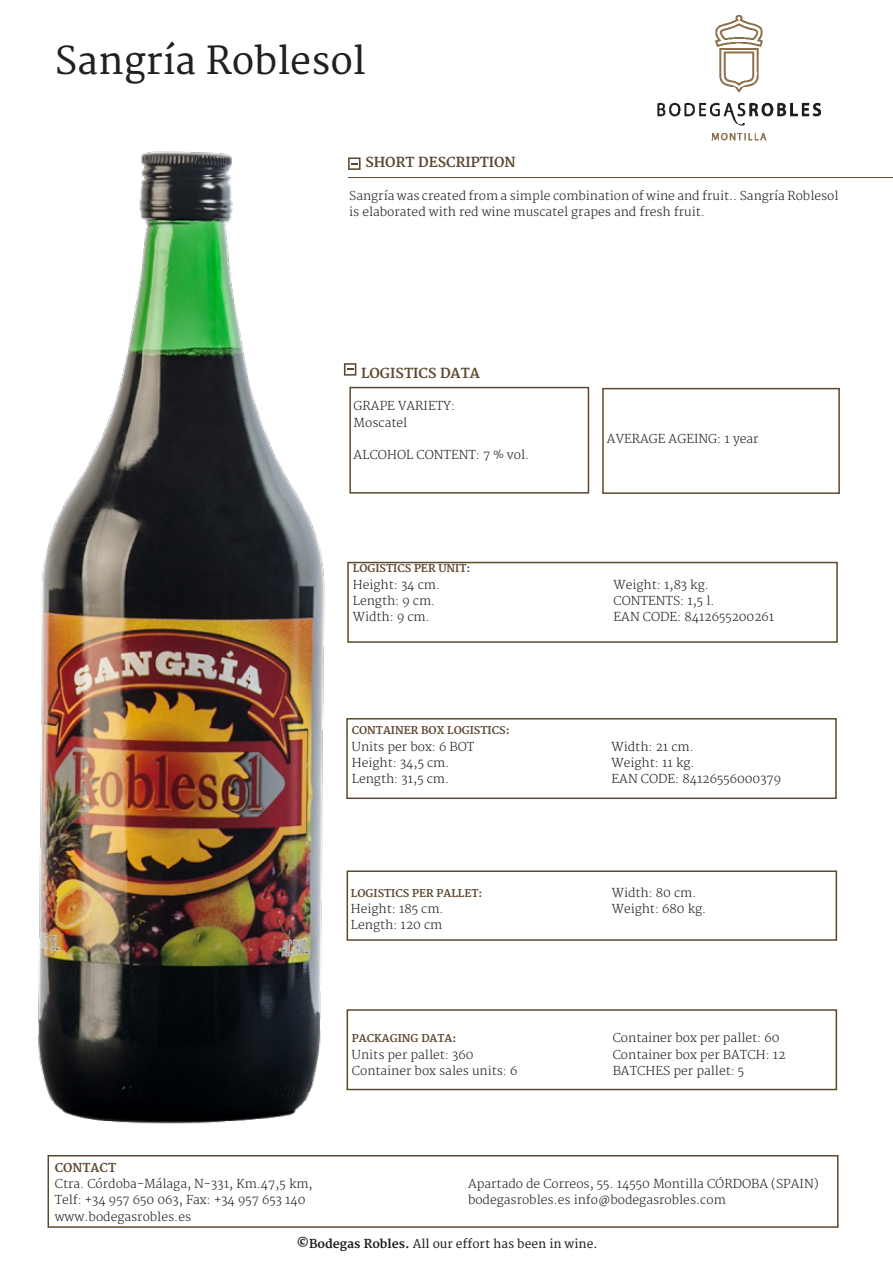
<style>
.page{position:relative;width:893px;height:1263px;background:#fff}
.page>*{position:absolute;margin:0;border:0;box-sizing:border-box;transform-origin:0 0}
.t1{font:37.5px "Merriweather";color:#231f20}
.t2{font:700 13.5px "Merriweather";color:#5d482f}
.t3{font:300 12px/16.2px "Merriweather";color:#231f20}
.t4{font:12px "Merriweather";color:#231f20}
.t5{font:700 12px "Merriweather";color:#5d482f}
.t6{font:700 10.5px "Merriweather";color:#5d482f}
.s1{font-weight:700}
</style>
<div class="page">
<div style="left:347px;top:562px;width:491px;height:81px;border:2px solid #5d482f"></div>
<img style="left:38px;top:151px;width:287px;height:973px">
<svg style="left:348px;top:157px;width:13px;height:13px"></svg>
<hr style="left:348px;top:177px;width:545px;height:1px;background:#5d482f">
<div style="left:48px;top:1155px;width:790px;height:73px;border:2px solid #5d482f"></div>
<svg style="left:344px;top:363px;width:12px;height:13px"></svg>
<div style="left:349px;top:387px;width:240px;height:107px;border:2px solid #5d482f"></div>
<div style="left:602px;top:388px;width:238px;height:106px;border:2px solid #5d482f"></div>
<div style="left:346px;top:718px;width:491px;height:81px;border:2px solid #5d482f"></div>
<img style="left:657px;top:16px;width:164px;height:125px">
<div style="left:347px;top:1009px;width:490px;height:81px;border:2px solid #5d482f"></div>
<div style="left:347px;top:870px;width:490px;height:71px;border:2px solid #5d482f"></div>
<p class="t1" style="left:55px;top:39px;width:312px">Sangría Roblesol</p>
<p class="t2" style="left:365px;top:155px;width:152px">SHORT DESCRIPTION</p>
<p class="t3" style="left:349px;top:188px;width:491px">Sangría was created from a simple combination of wine and fruit.. Sangría Roblesol is elaborated with red wine muscatel grapes and fresh fruit.</p>
<p class="t2" style="left:361px;top:365px;width:120px">LOGISTICS DATA</p>
<p class="t3" style="left:354px;top:399px;width:103px">GRAPE VARIETY:</p>
<p class="t3" style="left:354px;top:415px;width:55px">Moscatel</p>
<p class="t3" style="left:354px;top:447px;width:177px">ALCOHOL CONTENT: 7 % vol.</p>
<p class="t6" style="left:353px;top:563px;width:119px">LOGISTICS PER UNIT:</p>
<p class="t3" style="left:353px;top:577px;width:89px">Height: 34 cm.</p>
<p class="t3" style="left:353px;top:593px;width:84px">Length: 9 cm.</p>
<p class="t3" style="left:353px;top:609px;width:79px">Width: 9 cm.</p>
<p class="t6" style="left:352px;top:725px;width:159px">CONTAINER BOX LOGISTICS:</p>
<p class="t3" style="left:352px;top:739px;width:124px">Units per box: 6 BOT</p>
<p class="t3" style="left:352px;top:755px;width:99px">Height: 34,5 cm.</p>
<p class="t3" style="left:352px;top:771px;width:99px">Length: 31,5 cm.</p>
<p class="t6" style="left:351px;top:887px;width:133px">LOGISTICS PER PALLET:</p>
<p class="t3" style="left:351px;top:901px;width:94px">Height: 185 cm.</p>
<p class="t3" style="left:351px;top:917px;width:93px">Length: 120 cm</p>
<p class="t6" style="left:352px;top:1032px;width:106px">PACKAGING DATA:</p>
<p class="t3" style="left:352px;top:1047px;width:123px">Units per pallet: 360</p>
<p class="t3" style="left:352px;top:1063px;width:167px">Container box sales units: 6</p>
<p class="t3" style="left:607px;top:431px;width:153px">AVERAGE AGEING: 1 year</p>
<p class="t3" style="left:613px;top:577px;width:97px">Weight: 1,83 kg.</p>
<p class="t3" style="left:613px;top:593px;width:103px">CONTENTS: 1,5 l.</p>
<p class="t3" style="left:613px;top:609px;width:162px">EAN CODE: 8412655200261</p>
<p class="t3" style="left:611px;top:739px;width:84px">Width: 21 cm.</p>
<p class="t3" style="left:611px;top:755px;width:85px">Weight: 11 kg.</p>
<p class="t3" style="left:611px;top:771px;width:171px">EAN CODE: 84126556000379</p>
<p class="t3" style="left:612px;top:885px;width:86px">Width: 80 cm.</p>
<p class="t3" style="left:612px;top:901px;width:96px">Weight: 680 kg.</p>
<p class="t3" style="left:613px;top:1030px;width:168px">Container box per pallet: 60</p>
<p class="t3" style="left:613px;top:1047px;width:174px">Container box per BATCH: 12</p>
<p class="t3" style="left:613px;top:1063px;width:133px">BATCHES per pallet: 5</p>
<p class="t5" style="left:55px;top:1161px;width:63px">CONTACT</p>
<p class="t3" style="left:55px;top:1176px;width:259px">Ctra. Córdoba-Málaga, N-331, Km.47,5 km,</p>
<p class="t3" style="left:468px;top:1176px;width:352px">Apartado de Correos, 55. 14550 Montilla CÓRDOBA (SPAIN)</p>
<p class="t3" style="left:55px;top:1192px;width:252px">Telf: +34 957 650 063, Fax: +34 957 653 140</p>
<p class="t3" style="left:468px;top:1192px;width:259px">bodegasrobles.es info@bodegasrobles.com</p>
<p class="t3" style="left:55px;top:1209px;width:138px">www.bodegasrobles.es</p>
<p class="t4" style="left:297px;top:1236px;width:302px"><span class="s1">©Bodegas Robles.</span> All our effort has been in wine.</p>
</div>
